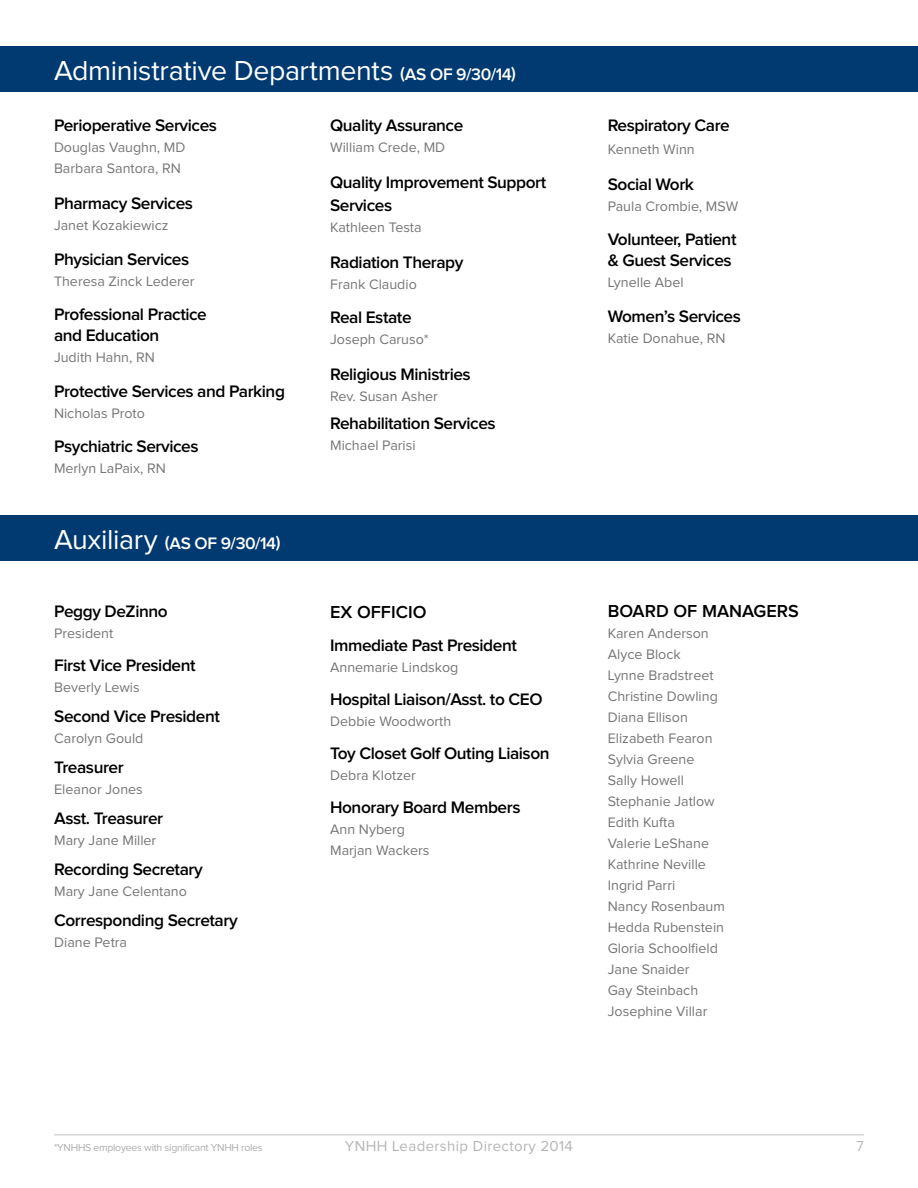
<style>
.page{position:relative;width:918px;height:1188px;background:#fff}
.page>*{position:absolute;margin:0;border:0;box-sizing:border-box;transform-origin:0 0}
.t1{font:28.5px "Proxima Nova";letter-spacing:-.015em;color:#fff}
.t2{font:600 18px "Proxima Nova";color:#000}
.t3{font:600 17.25px/20.7px "Proxima Nova";letter-spacing:-.025em;color:#000}
.t4{font:600 17.25px "Proxima Nova";letter-spacing:-.02em;color:#fff}
.t5{font:15px "Proxima Nova";letter-spacing:.025em;color:#b5b5b5}
.t6{font:15px "Proxima Nova";color:#bdbdbd}
.t7{font:14.25px/21px "Proxima Nova";color:#757675}
.t8{font:10.5px "Proxima Nova";letter-spacing:-.025em;color:#acadac}
.s1{font-weight:600;font-size:17.25px}
.s2{font-weight:400;font-size:28.5px}
</style>
<div class="page">
<hr style="left:54px;top:1134px;width:810px;height:2px;background:#d7d7d7">
<div style="left:0;top:46px;width:918px;height:46px;background:#003a70"></div>
<div style="left:0;top:515px;width:918px;height:46px;background:#003a70"></div>
<h1 class="t1" style="left:54px;top:58px;width:463px">Administrative Departments <span class="s1">(as of 9/30/14)</span></h1>
<p class="t3" style="left:54px;top:116px;width:165px">Perioperative Services</p>
<p class="t7" style="left:54px;top:138px;width:133px">Douglas Vaughn, MD<br>Barbara Santora, RN</p>
<p class="t3" style="left:54px;top:194px;width:141px">Pharmacy Services</p>
<p class="t7" style="left:54px;top:216px;width:116px">Janet Kozakiewicz</p>
<p class="t3" style="left:54px;top:250px;width:137px">Physician Services</p>
<p class="t7" style="left:54px;top:271px;width:142px">Theresa Zinck Lederer</p>
<p class="t3" style="left:54px;top:305px;width:154px">Professional Practice and Education</p>
<p class="t7" style="left:54px;top:347px;width:102px">Judith Hahn, RN</p>
<p class="t3" style="left:54px;top:381px;width:233px">Protective Services and Parking</p>
<p class="t7" style="left:54px;top:403px;width:92px">Nicholas Proto</p>
<p class="t3" style="left:54px;top:437px;width:146px">Psychiatric Services</p>
<p class="t7" style="left:54px;top:458px;width:113px">Merlyn LaPaix, RN</p>
<p class="t4" style="left:54px;top:536px;width:228px"><span class="s2">Auxiliary</span> (as of 9/30/14)</p>
<p class="t3" style="left:54px;top:602px;width:115px">Peggy DeZinno</p>
<p class="t7" style="left:54px;top:624px;width:61px">President</p>
<p class="t3" style="left:54px;top:656px;width:143px">First Vice President</p>
<p class="t7" style="left:54px;top:678px;width:87px">Beverly Lewis</p>
<p class="t3" style="left:54px;top:707px;width:167px">Second Vice President</p>
<p class="t7" style="left:54px;top:729px;width:91px">Carolyn Gould</p>
<p class="t3" style="left:54px;top:758px;width:71px">Treasurer</p>
<p class="t7" style="left:54px;top:780px;width:90px">Eleanor Jones</p>
<p class="t3" style="left:54px;top:809px;width:111px">Asst. Treasurer</p>
<p class="t7" style="left:54px;top:831px;width:104px">Mary Jane Miller</p>
<p class="t3" style="left:54px;top:860px;width:150px">Recording Secretary</p>
<p class="t7" style="left:54px;top:882px;width:134px">Mary Jane Celentano</p>
<p class="t3" style="left:54px;top:911px;width:185px">Corresponding Secretary</p>
<p class="t7" style="left:54px;top:933px;width:74px">Diane Petra</p>
<p class="t3" style="left:330px;top:116px;width:135px">Quality Assurance</p>
<p class="t7" style="left:330px;top:138px;width:117px">William Crede, MD</p>
<p class="t3" style="left:330px;top:172px;width:218px;line-height:22.5px">Quality Improvement Support<br>Services</p>
<p class="t7" style="left:330px;top:217px;width:93px">Kathleen Testa</p>
<p class="t3" style="left:330px;top:253px;width:135px">Radiation Therapy</p>
<p class="t7" style="left:330px;top:274px;width:88px">Frank Claudio</p>
<p class="t3" style="left:330px;top:308px;width:83px">Real Estate</p>
<p class="t7" style="left:330px;top:330px;width:100px">Joseph Caruso*</p>
<p class="t3" style="left:330px;top:365px;width:142px">Religious Ministries</p>
<p class="t7" style="left:330px;top:387px;width:109px">Rev. Susan Asher</p>
<p class="t3" style="left:330px;top:413px;width:167px">Rehabilitation Services</p>
<p class="t7" style="left:330px;top:435px;width:87px">Michael Parisi</p>
<p class="t2" style="left:330px;top:604px;width:98px">Ex Officio</p>
<p class="t3" style="left:330px;top:635px;width:188px">Immediate Past President</p>
<p class="t7" style="left:330px;top:657px;width:130px">Annemarie Lindskog</p>
<p class="t3" style="left:330px;top:689px;width:202px">Hospital Liaison/Asst. to CEO</p>
<p class="t7" style="left:330px;top:711px;width:123px">Debbie Woodworth</p>
<p class="t3" style="left:330px;top:743px;width:221px">Toy Closet Golf Outing Liaison</p>
<p class="t7" style="left:330px;top:765px;width:87px">Debra Klotzer</p>
<p class="t3" style="left:330px;top:797px;width:192px">Honorary Board Members</p>
<p class="t7" style="left:330px;top:819px;width:101px">Ann Nyberg<br>Marjan Wackers</p>
<p class="t3" style="left:608px;top:116px;width:124px">Respiratory Care</p>
<p class="t7" style="left:608px;top:139px;width:89px">Kenneth Winn</p>
<p class="t3" style="left:608px;top:175px;width:88px">Social Work</p>
<p class="t7" style="left:608px;top:196px;width:132px">Paula Crombie, MSW</p>
<p class="t3" style="left:608px;top:230px;width:130px">Volunteer, Patient &amp; Guest Services</p>
<p class="t7" style="left:608px;top:272px;width:78px">Lynelle Abel</p>
<p class="t3" style="left:608px;top:306px;width:135px">Women’s Services</p>
<p class="t7" style="left:608px;top:328px;width:119px">Katie Donahue, RN</p>
<p class="t2" style="left:608px;top:603px;width:193px">Board of Managers</p>
<p class="t7" style="left:608px;top:623px;width:119px">Karen Anderson<br>Alyce Block<br>Lynne Bradstreet<br>Christine Dowling<br>Diana Ellison<br>Elizabeth Fearon<br>Sylvia Greene<br>Sally Howell<br>Stephanie Jatlow<br>Edith Kufta<br>Valerie LeShane<br>Kathrine Neville<br>Ingrid Parri<br>Nancy Rosenbaum<br>Hedda Rubenstein<br>Gloria Schoolfield<br>Jane Snaider<br>Gay Steinbach<br>Josephine Villar</p>
<p class="t8" style="left:54px;top:1143px;width:210px">*YNHHS employees with significant YNHH roles</p>
<p class="t5" style="left:345px;top:1139px;width:230px">YNHH Leadership Directory 2014</p>
<p class="t6" style="left:856px;top:1139px;width:9px">7</p>
</div>
